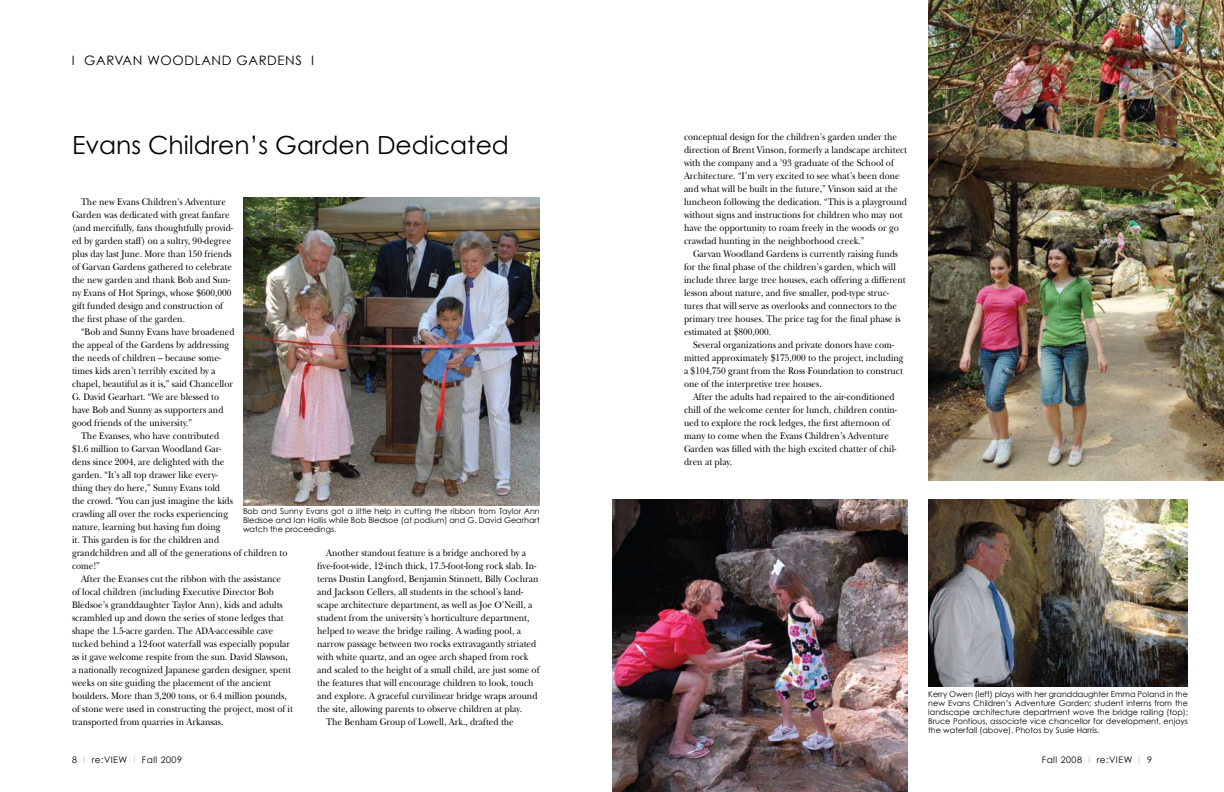
<style>
.page{position:relative;width:1224px;height:792px;background:#fff}
.page>*{position:absolute;margin:0;border:0;box-sizing:border-box;transform-origin:0 0}
.t1{font:25px "Century Gothic";color:#000}
.t2{font:13px "Century Gothic";letter-spacing:.05em;color:#000}
.t3{font:10px/13px "New Baskerville";color:#000;scale:.9 1}
.t4{font:9px "Century Gothic";letter-spacing:.05em;color:#000}
.t5{font:8px/9px "Century Gothic";color:#000;text-align:justify}
.s1{color:#bcbdc0}
</style>
<div class="page">
<img style="left:928px;top:0;width:296px;height:481px">
<img style="left:244px;top:197px;width:296px;height:309px">
<img style="left:612px;top:499px;width:296px;height:293px">
<img style="left:928px;top:499px;width:260px;height:188px">
<h2 class="t2" style="left:72px;top:52px;width:242px">I GARVAN WOO DLAND GARDENS I</h2>
<h1 class="t1" style="left:72px;top:129px;width:439px">Evans Children’s Garden Dedicated</h1>
<p class="t3" style="left:72px;top:195px;width:181px;text-indent:9px">The new Evans Children’s Adventure Garden was dedicated with great fanfare (and mercifully, fans thoughtfully provid&shy;ed by garden staff) on a sultry, 90-degree plus day last June. More than 150 friends of Garvan Gardens gathered to celebrate the new garden and thank Bob and Sun&shy;ny Evans of Hot Springs, whose $600,000 gift funded design and construction of the first phase of the garden.</p>
<p class="t3" style="left:81px;top:325px;width:172px">“Bob and Sunny Evans have broadened</p>
<p class="t3" style="left:72px;top:338px;width:176px">the appeal of the Gardens by addressing</p>
<p class="t3" style="left:72px;top:351px;width:167px">the needs of children – because some-</p>
<p class="t3" style="left:72px;top:364px;width:161px">times kids aren’t terribly excited by a</p>
<p class="t3" style="left:72px;top:377px;width:180px">chapel, beautiful as it is,” said Chancellor</p>
<p class="t3" style="left:72px;top:390px;width:165px">G. David Gearhart. “We are blessed to</p>
<p class="t3" style="left:72px;top:403px;width:170px">have Bob and Sunny as supporters and</p>
<p class="t3" style="left:72px;top:416px;width:135px">good friends of the university.”</p>
<p class="t3" style="left:81px;top:429px;width:155px">The Evanses, who have contributed</p>
<p class="t3" style="left:72px;top:442px;width:167px">$1.6 million to Garvan Woodland Gar-</p>
<p class="t3" style="left:72px;top:455px;width:171px">dens since 2004, are delighted with the</p>
<p class="t3" style="left:72px;top:468px;width:163px">garden. “It’s all top drawer like every-</p>
<p class="t3" style="left:72px;top:481px;width:166px">thing they do here,” Sunny Evans told</p>
<p class="t3" style="left:72px;top:494px;width:180px">the crowd. “You can just imagine the kids</p>
<p class="t3" style="left:72px;top:507px;width:175px">crawling all over the rocks experiencing</p>
<p class="t3" style="left:72px;top:520px;width:167px">nature, learning but having fun doing</p>
<p class="t3" style="left:72px;top:533px;width:165px">it. This garden is for the children and</p>
<p class="t3" style="left:72px;top:546px;width:241px">grandchildren and all of the generations of children to</p>
<p class="t3" style="left:72px;top:559px;width:33px">come!”</p>
<p class="t3" style="left:81px;top:572px;width:224px">After the Evanses cut the ribbon with the assistance</p>
<p class="t3" style="left:72px;top:585px;width:226px">of local children (including Executive Director Bob</p>
<p class="t3" style="left:72px;top:598px;width:236px">Bledsoe’s granddaughter Taylor Ann), kids and adults</p>
<p class="t3" style="left:72px;top:611px;width:237px">scrambled up and down the series of stone ledges that</p>
<p class="t3" style="left:72px;top:624px;width:225px">shape the 1.5-acre garden. The ADA-accessible cave</p>
<p class="t3" style="left:72px;top:637px;width:244px">tucked behind a 12-foot waterfall was especially popular</p>
<p class="t3" style="left:72px;top:650px;width:242px">as it gave welcome respite from the sun. David Slawson,</p>
<p class="t3" style="left:72px;top:663px;width:245px">a nationally recognized Japanese garden designer, spent</p>
<p class="t3" style="left:72px;top:676px;width:223px">weeks on site guiding the placement of the ancient</p>
<p class="t3" style="left:72px;top:689px;width:240px">boulders. More than 3,200 tons, or 6.4 million pounds,</p>
<p class="t3" style="left:72px;top:702px;width:247px">of stone were used in constructing the project, most of it</p>
<p class="t3" style="left:72px;top:715px;width:170px">transported from quarries in Arkansas.</p>
<p class="t5" style="left:243px;top:506px;width:298px">Bob and Sunny Evans got a little help in cutting the ribbon from Taylor Ann Bledsoe and Ian Hollis while Bob Bledsoe (at podium) and G. David Gearhart watch the proceedings.</p>
<p class="t3" style="left:326px;top:546px;width:224px">Another standout feature is a bridge anchored by a</p>
<p class="t3" style="left:317px;top:559px;width:245px">five-foot-wide, 12-inch thick, 17.5-foot-long rock slab. In-</p>
<p class="t3" style="left:317px;top:572px;width:247px">terns Dustin Langford, Benjamin Stinnett, Billy Cochran</p>
<p class="t3" style="left:317px;top:585px;width:231px">and Jackson Cellers, all students in the school’s land-</p>
<p class="t3" style="left:317px;top:598px;width:241px">scape architecture department, as well as Joe O’Neill, a</p>
<p class="t3" style="left:317px;top:611px;width:237px">student from the university’s horticulture department,</p>
<p class="t3" style="left:317px;top:624px;width:228px">helped to weave the bridge railing. A wading pool, a</p>
<p class="t3" style="left:317px;top:637px;width:245px">narrow passage between two rocks extravagantly striated</p>
<p class="t3" style="left:317px;top:650px;width:236px">with white quartz, and an ogee arch shaped from rock</p>
<p class="t3" style="left:317px;top:663px;width:249px">and scaled to the height of a small child, are just some of</p>
<p class="t3" style="left:317px;top:676px;width:242px">the features that will encourage children to look, touch</p>
<p class="t3" style="left:317px;top:689px;width:246px">and explore. A graceful curvilinear bridge wraps around</p>
<p class="t3" style="left:317px;top:702px;width:229px">the site, allowing parents to observe children at play.</p>
<p class="t3" style="left:326px;top:715px;width:210px">The Benham Group of Lowell, Ark., drafted the</p>
<p class="t4" style="left:72px;top:754px;width:112px">8 <span class="s1">I</span> re:VI EW <span class="s1">I</span> Fall 2009</p>
<p class="t3" style="left:684px;top:130px;width:250px">conceptual design for the children’s garden under the direction of Brent Vinson, formerly a landscape architect with the company and a ’93 graduate of the School of Architecture. “I’m very excited to see what’s been done and what will be built in the future,” Vinson said at the luncheon following the dedication. “This is a playground without signs and instructions for children who may not have the opportunity to roam freely in the woods or go crawdad hunting in the neighborhood creek.”</p>
<p class="t3" style="left:684px;top:247px;width:248px;text-indent:9px">Garvan Woodland Gardens is currently raising funds for the final phase of the children’s garden, which will include three large tree houses, each offering a different lesson about nature, and five smaller, pod-type struc&shy;tures that will serve as overlooks and connectors to the primary tree houses. The price tag for the final phase is estimated at $800,000.</p>
<p class="t3" style="left:684px;top:338px;width:246px;text-indent:9px">Several organizations and private donors have com&shy;mitted approximately $175,000 to the project, including a $104,750 grant from the Ross Foundation to construct one of the interpretive tree houses.</p>
<p class="t3" style="left:684px;top:390px;width:238px;text-indent:9px">After the adults had repaired to the air-conditioned chill of the welcome center for lunch, children contin&shy;ued to explore the rock ledges, the first afternoon of many to come when the Evans Children’s Adventure Garden was filled with the high excited chatter of chil&shy;dren at play.</p>
<p class="t5" style="left:928px;top:690px;width:261px">Kerry Owen (left) plays with her granddaughter Emma Poland in the new Evans Children’s Adventure Garden; student interns from the landscape architecture department wove the bridge railing (top); Bruce Pontious, associate vice chancellor for development, enjoys the waterfall (above). Photos by Susie Harris.</p>
<p class="t4" style="left:1042px;top:754px;width:112px">Fall 2008 <span class="s1">I</span> re:VI EW <span class="s1">I</span> 9</p>
</div>
